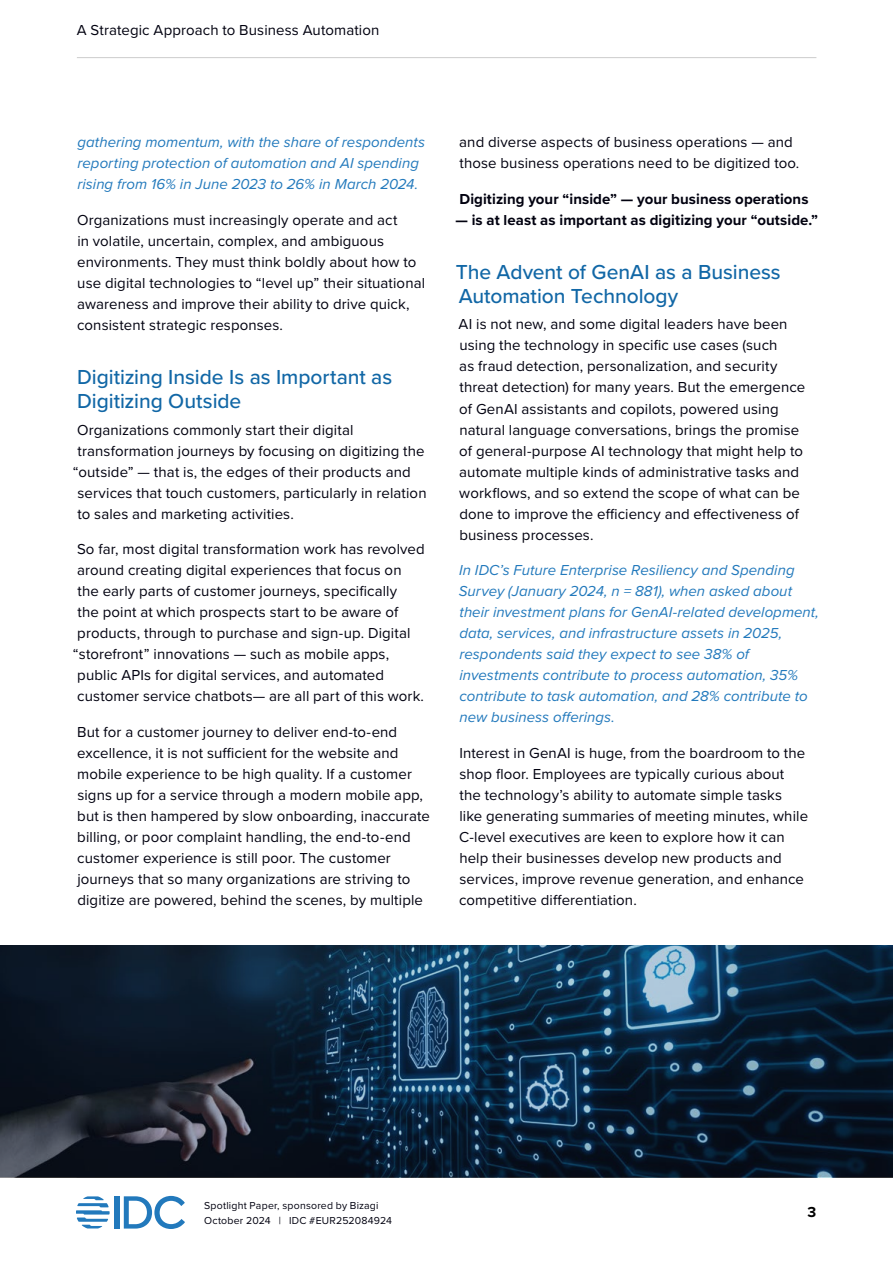
<style>
.page{position:relative;width:893px;height:1263px;background:#fff}
.page>*{position:absolute;margin:0;border:0;box-sizing:border-box;transform-origin:0 0}
.t1{font:500 21px/24px "Proxima Nova";color:#1167a6}
.t2{font:15px/21px "Proxima Nova";letter-spacing:.005em;color:#01010f}
.t3{font:italic 15px/21px "Proxima Nova";letter-spacing:.005em;color:#2279bc}
.t4{font:700 15px "Proxima Nova";letter-spacing:.005em;color:#01010f}
.t5{font:700 15px "Proxima Nova";color:#000}
.t6{font:10.5px/15px "Proxima Nova";letter-spacing:.02em;color:#01010f}
</style>
<div class="page">
<hr style="left:77px;top:1177px;width:739px;height:1px;background:#ccc">
<hr style="left:77px;top:57px;width:739px;height:1px;background:#ccc">
<div style="left:115px;top:1196px;width:5px;height:32px;background:#2279bc"></div>
<svg style="left:124px;top:1196px;width:60px;height:33px"></svg>
<svg style="left:76px;top:1196px;width:34px;height:32px"></svg>
<img style="left:0;top:945px;width:892px;height:232px">
<p class="t2" style="left:77px;top:18px;width:304px">A Strategic Approach to Business Automation</p>
<p class="t3" style="left:77px;top:131px;width:349px">gathering momentum, with the share of respondents reporting protection of automation and AI spending rising from 16% in June 2023 to 26% in March 2024.</p>
<p class="t2" style="left:77px;top:209px;width:350px">Organizations must increasingly operate and act<br>in volatile, uncertain, complex, and ambiguous environments. They must think boldly about how to use digital technologies to “level up” their situational awareness and improve their ability to drive quick, consistent strategic responses.</p>
<h1 class="t1" style="left:77px;top:364px;width:317px">Digitizing Inside Is as Important as<br>Digitizing Outside</h1>
<p class="t2" style="left:73px;top:418px;width:355px">Organizations commonly start their digital transformation journeys by focusing on digitizing the “outside” — that is, the edges of their products and services that touch customers, particularly in relation to sales and marketing activities.</p>
<p class="t2" style="left:73px;top:538px;width:353px">So far, most digital transformation work has revolved around creating digital experiences that focus on<br>the early parts of customer journeys, specifically<br>the point at which prospects start to be aware of products, through to purchase and sign-up. Digital “storefront” innovations — such as mobile apps, public APIs for digital services, and automated customer service chatbots— are all part of this work.</p>
<p class="t2" style="left:77px;top:721px;width:354px">But for a customer journey to deliver end-to-end excellence, it is not sufficient for the website and mobile experience to be high quality. If a customer signs up for a service through a modern mobile app, but is then hampered by slow onboarding, inaccurate billing, or poor complaint handling, the end-to-end customer experience is still poor. The customer journeys that so many organizations are striving to digitize are powered, behind the scenes, by multiple</p>
<p class="t2" style="left:459px;top:131px;width:341px">and diverse aspects of business operations — and those business operations need to be digitized too.</p>
<p class="t4" style="left:460px;top:188px;width:350px">Digitizing your “inside” — your business operations</p>
<p class="t4" style="left:455px;top:209px;width:364px">— is at least as important as digitizing your “outside.”</p>
<h1 class="t1" style="left:456px;top:259px;width:326px">The Advent of GenAI as a Business<br>Automation Technology</h1>
<p class="t2" style="left:459px;top:313px;width:348px">AI is not new, and some digital leaders have been using the technology in specific use cases (such<br>as fraud detection, personalization, and security threat detection) for many years. But the emergence of GenAI assistants and copilots, powered using natural language conversations, brings the promise of general-purpose AI technology that might help to automate multiple kinds of administrative tasks and workflows, and so extend the scope of what can be done to improve the efficiency and effectiveness of business processes.</p>
<p class="t3" style="left:459px;top:559px;width:362px">In IDC’s Future Enterprise Resiliency and Spending Survey (January 2024, n = 881), when asked about their investment plans for GenAI-related development, data, services, and infrastructure assets in 2025, respondents said they expect to see 38% of investments contribute to process automation, 35% contribute to task automation, and 28% contribute to new business offerings.</p>
<p class="t2" style="left:459px;top:742px;width:351px">Interest in GenAI is huge, from the boardroom to the shop floor. Employees are typically curious about the technology’s ability to automate simple tasks like generating summaries of meeting minutes, while C-level executives are keen to explore how it can help their businesses develop new products and services, improve revenue generation, and enhance competitive differentiation.</p>
<p class="t6" style="left:204px;top:1198px;width:189px">Spotlight Paper, sponsored by Bizagi<br>October 2024 | IDC #EUR252084924</p>
<p class="t5" style="left:807px;top:1201px;width:10px">3</p>
</div>
